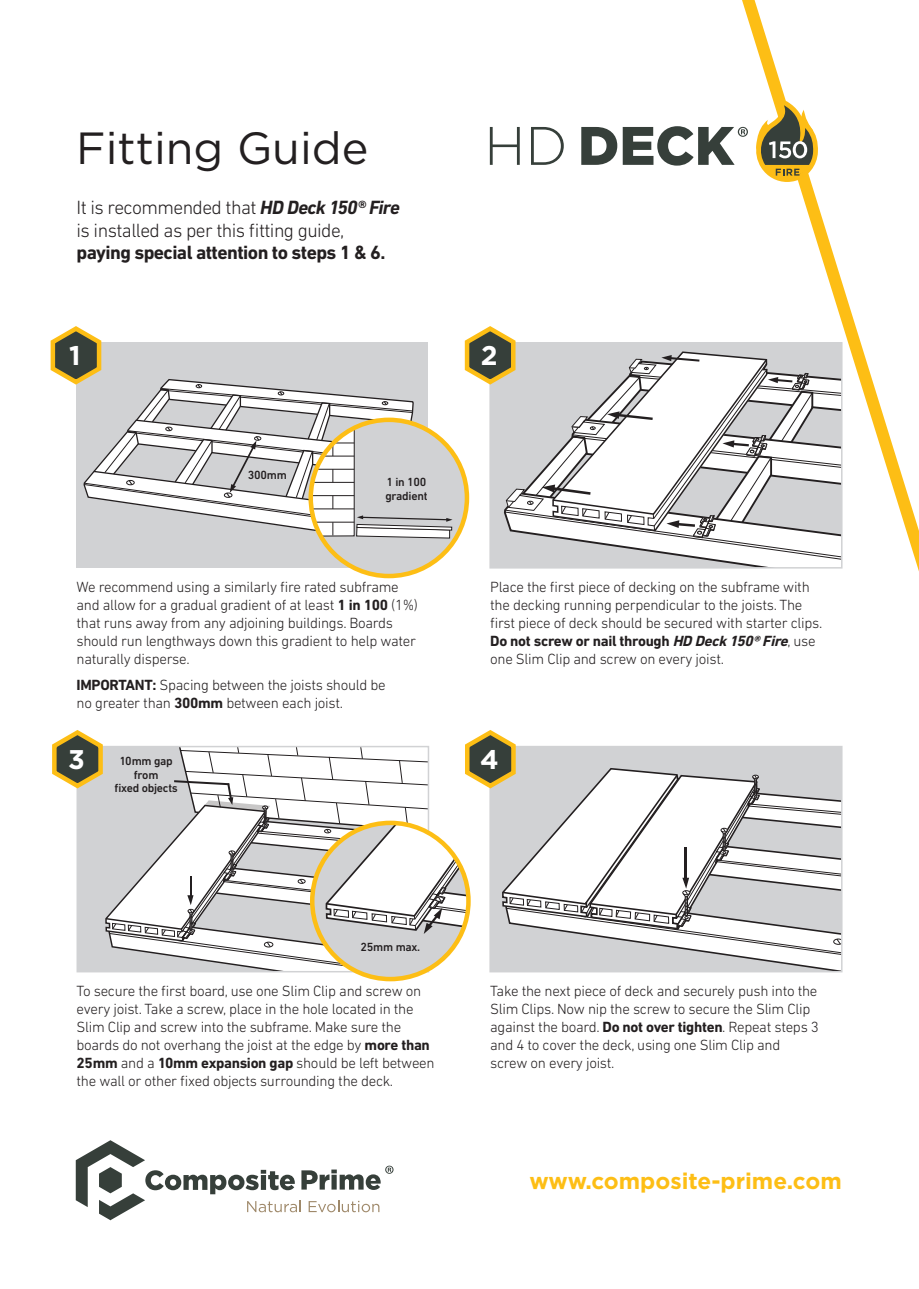
<style>
.page{position:relative;width:919px;height:1289px;background:#fff}
.page>*{position:absolute;margin:0;border:0;box-sizing:border-box;transform-origin:0 0}
.t1{font:45px "Gotham HTF";color:#231f20}
.t2{font:700 27px "Gotham HTF";color:#fff}
.t3{font:700 22.5px "Gotham HTF";color:#fdbe15}
.t4{font:300 19.5px/22.5px "DIN Next LT Pro";letter-spacing:-.03em;color:#231f20}
.t5{font:300 15px/18px "DIN Next LT Pro";letter-spacing:-.02em;color:#231f20}
.t6{font:500 12px/13.5px "DIN Next LT Pro";letter-spacing:-.02em;color:#231f20}
.s1{font-weight:700;font-style:italic}
.s2{font-weight:700}
</style>
<div class="page">
<div style="left:76px;top:343px;width:351px;height:225px;background:#d1d2d4"></div>
<svg style="left:461px;top:326px;width:251px;height:242px"></svg>
<div style="left:311px;top:420px;width:156px;height:156px;background:#d1d2d4;border-radius:50%"></div>
<svg style="left:50px;top:326px;width:402px;height:216px"></svg>
<hr style="left:311px;top:443px;width:43px;height:1px;background:#231f20">
<div style="left:308px;top:417px;width:161px;height:161px;border:4px solid #fdbe15;border-radius:50%"></div>
<svg style="left:52px;top:730px;width:789px;height:241px"></svg>
<div style="left:310px;top:820px;width:160px;height:161px;border:4px solid #fdbe15;border-radius:50%"></div>
<svg style="left:712px;top:0;width:206px;height:569px"></svg>
<svg style="left:76px;top:1140px;width:317px;height:80px"></svg>
<svg style="left:712px;top:216px;width:30px;height:44px"></svg>
<svg style="left:490px;top:127px;width:29px;height:38px"></svg>
<svg style="left:531px;top:127px;width:32px;height:38px"></svg>
<svg style="left:581px;top:100px;width:236px;height:82px"></svg>
<p class="t1" style="left:76px;top:123px;width:294px">Fitting Guide</p>
<p class="t4" style="left:77px;top:196px;width:325px">It is recommended that <span class="s1">HD Deck 150® Fire </span>is installed as per this fitting guide, <span class="s2">paying special attention to steps 1 &amp; 6.</span></p>
<p class="t2" style="left:69px;top:340px;width:13px">1</p>
<p class="t2" style="left:481px;top:340px;width:18px">2</p>
<p class="t6" style="left:248px;top:468px;width:41px">300mm</p>
<p class="t6" style="left:385px;top:475px;width:44px">1 in 100 gradient</p>
<p class="t5" style="left:77px;top:577px;width:343px">We recommend using a similarly fire rated subframe and allow for a gradual gradient of at least <span class="s2">1 in 100</span> (1%) that runs away from any adjoining buildings. Boards should run lengthways down this gradient to help water naturally disperse.</p>
<p class="t5" style="left:77px;top:676px;width:310px"><span class="s2">IMPORTANT:</span> Spacing between the joists should be no greater than <span class="s2">300mm</span> between each joist.</p>
<p class="t2" style="left:68px;top:743px;width:18px">3</p>
<p class="t6" style="left:119px;top:754px;width:55px">10mm gap</p>
<p class="t6" style="left:134px;top:768px;width:26px">from</p>
<p class="t6" style="left:114px;top:781px;width:65px">fixed objects</p>
<p class="t5" style="left:490px;top:577px;width:333px">Place the first piece of decking on the subframe with the decking running perpendicular to the joists. The first piece of deck should be secured with starter clips.<br><span class="s2">Do not screw or nail through</span> <span class="s1">HD Deck150®Fire</span>, use one Slim Clip and screw on every joist.</p>
<p class="t2" style="left:480px;top:743px;width:20px">4</p>
<p class="t6" style="left:360px;top:940px;width:61px">25mm max.</p>
<p class="t5" style="left:77px;top:981px;width:359px">To secure the first board, use one Slim Clip and screw on every joist. Take a screw, place in the hole located in the Slim Clip and screw into the subframe. Make sure the boards do not overhang the joist at the edge by <span class="s2">more than 25mm</span> and a <span class="s2">10mm expansion gap</span> should be left between the wall or other fixed objects surrounding the deck.</p>
<p class="t5" style="left:490px;top:981px;width:330px">Take the next piece of deck and securely push into the Slim Clips. Now nip the screw to secure the Slim Clip against the board. <span class="s2">Do not over tighten</span>. Repeat steps 3 and 4 to cover the deck, using one Slim Clip and screw on every joist.</p>
<p class="t3" style="left:529px;top:1167px;width:314px">www.composite-prime.com</p>
</div>
